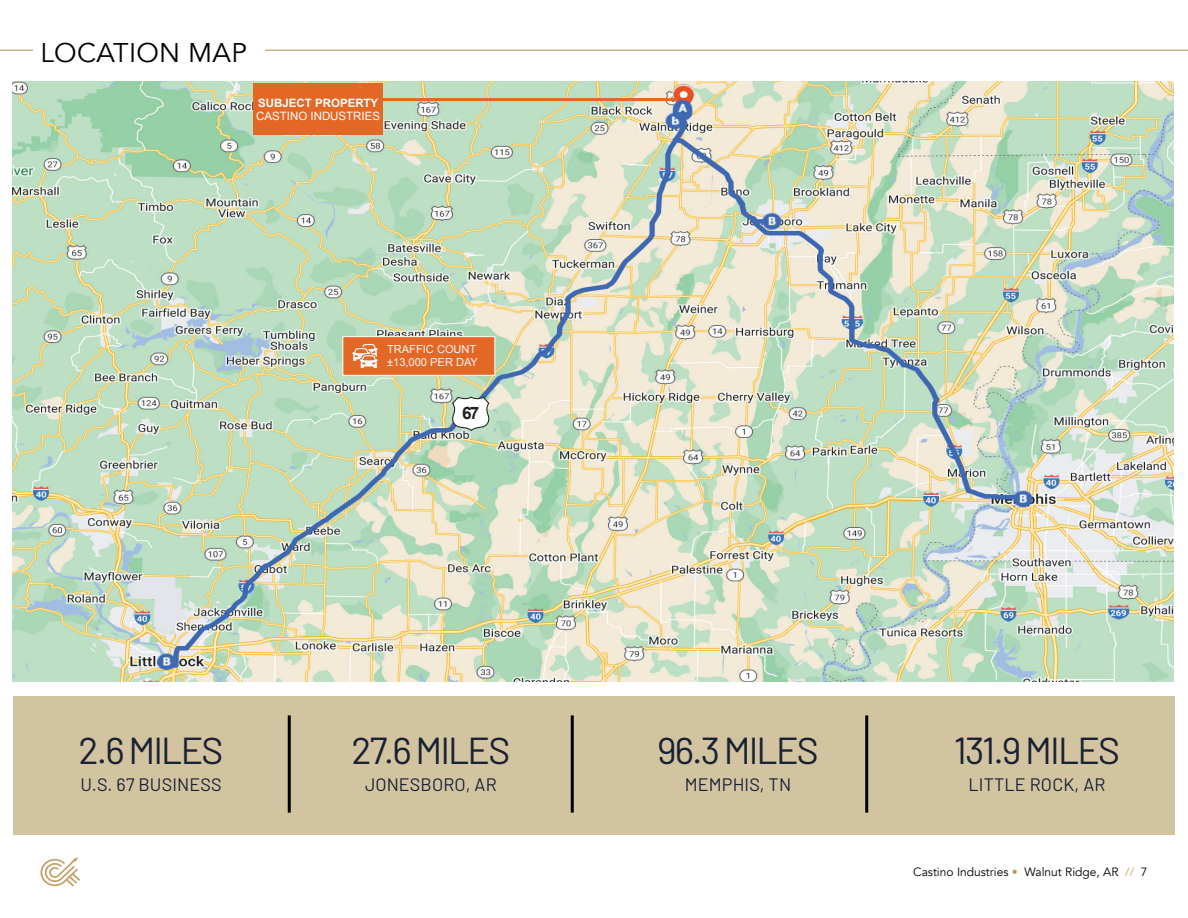
<style>
.page{position:relative;width:1188px;height:918px;background:#fff}
.page>*{position:absolute;margin:0;border:0;box-sizing:border-box;transform-origin:0 0}
.t1{font:37.5px "Barlow";letter-spacing:-.05em;color:#192234}
.t2{font:27px "Avenir";letter-spacing:.01em;color:#010000}
.t3{font:18px "Barlow";letter-spacing:.01em;color:#192234}
.t4{font:700 17.1px "Arial";color:#231f20}
.t5{font:12px "Avenir";color:#010000}
.t6{font:11.55px "Arial";color:#fff}
.t7{font:700 11.55px "Arial";color:#fff}
.t8{font:11.1px/12.5px "Arial";color:#f7f7f8}
.s1{color:#b89e5c}
</style>
<div class="page">
<hr style="left:0;top:50px;width:1188px;height:1px;background:#b89e5c">
<svg style="left:40px;top:857px;width:40px;height:30px"></svg>
<div style="left:34px;top:38px;width:231px;height:29px;background:#fff"></div>
<img style="left:12px;top:81px;width:1162px;height:601px">
<div style="left:253px;top:84px;width:130px;height:51px;background:#e46825"></div>
<hr style="left:381px;top:98px;width:296px;height:3px;background:#e46825">
<div style="left:14px;top:696px;width:1161px;height:138px;background:#d3c4a1"></div>
<hr style="left:288px;top:715px;width:3px;height:98px;background:#000">
<hr style="left:571px;top:715px;width:3px;height:98px;background:#000">
<hr style="left:865px;top:715px;width:3px;height:98px;background:#000">
<div style="left:342px;top:336px;width:153px;height:40px;background:#e46825;border:1px solid #fff"></div>
<svg style="left:352px;top:344px;width:26px;height:24px"></svg>
<svg style="left:451px;top:396px;width:39px;height:36px"></svg>
<h2 class="t2" style="left:40px;top:36px;width:208px">LOCATION MAP</h2>
<p class="t7" style="left:258px;top:95px;width:122px">SUBJECT PROPERTY</p>
<p class="t6" style="left:256px;top:109px;width:125px">CASTINO INDUSTRIES</p>
<p class="t8" style="left:387px;top:343px;width:92px">TRAFFIC COUNT ±13,000 PER DAY</p>
<p class="t4" style="left:462px;top:402px;width:19px">67</p>
<h1 class="t1" style="left:79px;top:723px;width:146px">2.6 MILES</h1>
<p class="t3" style="left:80px;top:771px;width:143px">U.S. 67 BUSINESS</p>
<h1 class="t1" style="left:351px;top:723px;width:160px">27.6 MILES</h1>
<p class="t3" style="left:365px;top:771px;width:133px">JONESBORO, AR</p>
<h1 class="t1" style="left:657px;top:723px;width:163px">96.3 MILES</h1>
<p class="t3" style="left:685px;top:771px;width:108px">MEMPHIS, TN</p>
<h1 class="t1" style="left:954px;top:723px;width:168px">131.9 MILES</h1>
<p class="t3" style="left:968px;top:772px;width:139px">LITTLE ROCK, AR</p>
<p class="t5" style="left:913px;top:865px;width:236px">Castino Industries <span class="s1">•</span> Walnut Ridge, AR <span class="s1">//</span> 7</p>
</div>
